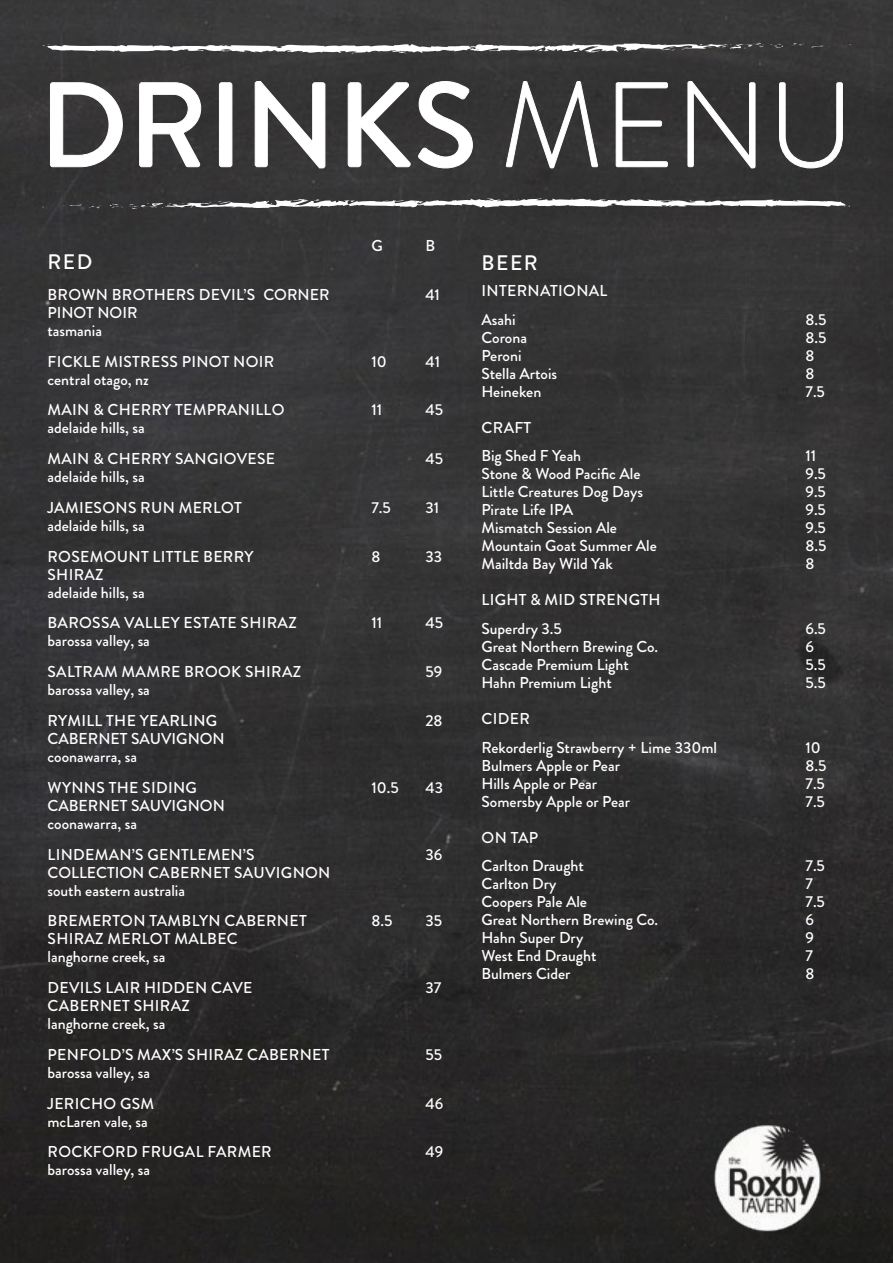
<style>
.page{position:relative;width:893px;height:1263px;background:#fff}
.page>*{position:absolute;margin:0;border:0;box-sizing:border-box;transform-origin:0 0}
.t1{font:500 120px "Brandon Grotesque";color:#fff}
.t2{font:500 21px "Brandon Grotesque";letter-spacing:.07em;color:#fff}
.t3{font:500 15.75px/18px "Brandon Grotesque";color:#fff}
.t4{font:500 15.75px/30.8px "Brandon Grotesque";letter-spacing:.02em;color:#fff}
.s1{font-weight:300}
</style>
<div class="page">
<img style="left:0;top:0;width:893px;height:1263px">
<svg style="left:63px;top:204px;width:39px;height:5px"></svg>
<svg style="left:109px;top:198px;width:742px;height:11px"></svg>
<svg style="left:791px;top:43px;width:39px;height:5px"></svg>
<svg style="left:42px;top:43px;width:742px;height:11px"></svg>
<svg style="left:50px;top:82px;width:73px;height:85px;background:#454344"></svg>
<svg style="left:139px;top:82px;width:62px;height:85px;background:#454545"></svg>
<div style="left:219px;top:83px;width:13px;height:84px;border:1px solid #fff;border-radius:2px"></div>
<svg style="left:254px;top:81px;width:72px;height:88px;background:#444"></svg>
<svg style="left:347px;top:82px;width:64px;height:85px;background:#444344"></svg>
<svg style="left:417px;top:81px;width:56px;height:88px;background:#434343"></svg>
<svg style="left:505px;top:81px;width:93px;height:88px;background:#444"></svg>
<svg style="left:615px;top:82px;width:53px;height:85px;background:#464646"></svg>
<svg style="left:687px;top:81px;width:69px;height:88px;background:#444"></svg>
<svg style="left:779px;top:82px;width:64px;height:87px;background:#403f40"></svg>
<img style="left:701px;top:1124px;width:135px;height:109px">
<h1 class="t1" style="left:39px;top:43px;width:817px">DRINKS <span class="s1">MENU</span></h1>
<p class="t3" style="left:371px;top:237px;width:13px">G</p>
<p class="t3" style="left:425px;top:237px;width:11px">B</p>
<h2 class="t2" style="left:48px;top:247px;width:46px">RED</h2>
<p class="t4" style="left:47px;top:279px;width:284px">BROWN BROTHERS DEVIL’S CORNER</p>
<p class="t3" style="left:425px;top:286px;width:16px">41</p>
<p class="t3" style="left:47px;top:304px;width:92px">PINOT NOIR tasmania</p>
<p class="t4" style="left:47px;top:346px;width:228px">FICKLE MISTRESS PINOT NOIR</p>
<p class="t3" style="left:371px;top:352px;width:17px">10</p>
<p class="t3" style="left:425px;top:352px;width:16px">41</p>
<p class="t4" style="left:47px;top:364px;width:239px">central otago, nz<br>MAIN &amp; CHERRY TEMPRANILLO</p>
<p class="t3" style="left:371px;top:401px;width:12px">11</p>
<p class="t3" style="left:425px;top:401px;width:19px">45</p>
<p class="t4" style="left:47px;top:413px;width:229px">adelaide hills, sa<br>MAIN &amp; CHERRY SANGIOVESE</p>
<p class="t3" style="left:47px;top:462px;width:196px;line-height:30.8px">adelaide hills, sa<br>JAMIESONS RUN MERLOT</p>
<p class="t4" style="left:47px;top:510px;width:208px">adelaide hills, sa<br>ROSEMOUNT LITTLE BERRY</p>
<p class="t3" style="left:425px;top:450px;width:19px">45</p>
<p class="t3" style="left:371px;top:499px;width:21px">7.5</p>
<p class="t3" style="left:425px;top:499px;width:15px">31</p>
<p class="t3" style="left:371px;top:547px;width:11px">8</p>
<p class="t3" style="left:425px;top:547px;width:18px">33</p>
<p class="t3" style="left:47px;top:565px;width:99px">SHIRAZ adelaide hills, sa</p>
<p class="t4" style="left:48px;top:608px;width:251px">BAROSSA VALLEY ESTATE SHIRAZ</p>
<p class="t3" style="left:371px;top:614px;width:12px">11</p>
<p class="t3" style="left:425px;top:614px;width:19px">45</p>
<p class="t4" style="left:47px;top:626px;width:255px">barossa valley, sa<br>SALTRAM MAMRE BROOK SHIRAZ</p>
<p class="t3" style="left:425px;top:663px;width:18px">59</p>
<p class="t3" style="left:47px;top:675px;width:171px;line-height:30.8px">barossa valley, sa<br>RYMILL THE YEARLING</p>
<p class="t3" style="left:425px;top:712px;width:19px">28</p>
<p class="t3" style="left:47px;top:730px;width:179px">CABERNET SAUVIGNON coonawarra, sa</p>
<p class="t4" style="left:48px;top:772px;width:151px">WYNNS THE SIDING</p>
<p class="t3" style="left:371px;top:778px;width:29px">10.5</p>
<p class="t3" style="left:425px;top:778px;width:19px">43</p>
<p class="t3" style="left:47px;top:796px;width:179px">CABERNET SAUVIGNON coonawarra, sa</p>
<p class="t4" style="left:48px;top:839px;width:209px">LINDEMAN’S GENTLEMEN’S</p>
<p class="t3" style="left:425px;top:845px;width:18px">36</p>
<p class="t3" style="left:47px;top:863px;width:285px">COLLECTION CABERNET SAUVIGNON south eastern australia</p>
<p class="t4" style="left:48px;top:906px;width:261px">BREMERTON TAMBLYN CABERNET</p>
<p class="t3" style="left:371px;top:912px;width:22px">8.5</p>
<p class="t3" style="left:425px;top:912px;width:18px">35</p>
<p class="t3" style="left:47px;top:930px;width:192px">SHIRAZ MERLOT MALBEC langhorne creek, sa</p>
<p class="t4" style="left:48px;top:972px;width:206px">DEVILS LAIR HIDDEN CAVE</p>
<p class="t3" style="left:425px;top:979px;width:17px">37</p>
<p class="t3" style="left:47px;top:997px;width:144px">CABERNET SHIRAZ langhorne creek, sa</p>
<p class="t4" style="left:48px;top:1039px;width:283px">PENFOLD’S MAX’S SHIRAZ CABERNET</p>
<p class="t3" style="left:425px;top:1046px;width:18px">55</p>
<p class="t3" style="left:47px;top:1057px;width:108px;line-height:30.8px">barossa valley, sa<br>JERICHO GSM</p>
<p class="t3" style="left:425px;top:1094px;width:19px">46</p>
<p class="t4" style="left:47px;top:1106px;width:226px">mcLaren vale, sa<br>ROCKFORD FRUGAL FARMER</p>
<p class="t3" style="left:47px;top:1161px;width:104px">barossa valley, sa</p>
<p class="t3" style="left:425px;top:1143px;width:19px">49</p>
<h2 class="t2" style="left:482px;top:248px;width:58px">BEER</h2>
<p class="t4" style="left:481px;top:277px;width:127px;line-height:28.7px">INTERNATIONAL<br>Asahi</p>
<p class="t3" style="left:805px;top:311px;width:22px">8.5</p>
<p class="t3" style="left:481px;top:329px;width:47px">Corona</p>
<p class="t3" style="left:805px;top:329px;width:22px">8.5</p>
<p class="t3" style="left:481px;top:347px;width:42px">Peroni</p>
<p class="t3" style="left:805px;top:347px;width:11px">8</p>
<p class="t3" style="left:481px;top:365px;width:77px">Stella Artois</p>
<p class="t3" style="left:805px;top:365px;width:11px">8</p>
<p class="t3" style="left:481px;top:383px;width:61px">Heineken</p>
<p class="t3" style="left:805px;top:383px;width:21px">7.5</p>
<p class="t3" style="left:481px;top:413px;width:101px;line-height:28.7px">CRAFT<br>Big Shed F Yeah</p>
<p class="t3" style="left:805px;top:447px;width:12px">11</p>
<p class="t3" style="left:481px;top:465px;width:161px">Stone &amp; Wood Pacific Ale</p>
<p class="t3" style="left:805px;top:465px;width:22px">9.5</p>
<p class="t3" style="left:481px;top:483px;width:163px">Little Creatures Dog Days</p>
<p class="t3" style="left:805px;top:483px;width:22px">9.5</p>
<p class="t3" style="left:481px;top:501px;width:93px">Pirate Life IPA</p>
<p class="t3" style="left:805px;top:501px;width:22px">9.5</p>
<p class="t3" style="left:481px;top:519px;width:137px">Mismatch Session Ale</p>
<p class="t3" style="left:805px;top:519px;width:22px">9.5</p>
<p class="t3" style="left:481px;top:537px;width:177px">Mountain Goat Summer Ale</p>
<p class="t3" style="left:805px;top:537px;width:22px">8.5</p>
<p class="t3" style="left:481px;top:555px;width:133px">Mailtda Bay Wild Yak</p>
<p class="t3" style="left:805px;top:555px;width:11px">8</p>
<p class="t4" style="left:481px;top:586px;width:181px;line-height:28.7px">LIGHT &amp; MID STRENGTH<br>Superdry 3.5</p>
<p class="t3" style="left:805px;top:620px;width:22px">6.5</p>
<p class="t3" style="left:481px;top:638px;width:178px">Great Northern Brewing Co.</p>
<p class="t3" style="left:805px;top:638px;width:10px">6</p>
<p class="t3" style="left:481px;top:656px;width:149px">Cascade Premium Light</p>
<p class="t3" style="left:805px;top:656px;width:22px">5.5</p>
<p class="t3" style="left:481px;top:674px;width:132px">Hahn Premium Light</p>
<p class="t3" style="left:805px;top:674px;width:22px">5.5</p>
<p class="t3" style="left:481px;top:705px;width:237px;line-height:28.7px">CIDER<br>Rekorderlig Strawberry + Lime 330ml</p>
<p class="t3" style="left:805px;top:738px;width:17px">10</p>
<p class="t3" style="left:481px;top:757px;width:140px">Bulmers Apple or Pear</p>
<p class="t3" style="left:805px;top:757px;width:22px">8.5</p>
<p class="t3" style="left:481px;top:775px;width:117px">Hills Apple or Pear</p>
<p class="t3" style="left:805px;top:775px;width:21px">7.5</p>
<p class="t3" style="left:481px;top:793px;width:150px">Somersby Apple or Pear</p>
<p class="t3" style="left:805px;top:793px;width:21px">7.5</p>
<p class="t3" style="left:481px;top:823px;width:104px;line-height:28.7px">ON TAP<br>Carlton Draught</p>
<p class="t3" style="left:805px;top:857px;width:21px">7.5</p>
<p class="t3" style="left:481px;top:875px;width:76px">Carlton Dry</p>
<p class="t3" style="left:805px;top:875px;width:9px">7</p>
<p class="t3" style="left:481px;top:893px;width:107px">Coopers Pale Ale</p>
<p class="t3" style="left:805px;top:893px;width:21px">7.5</p>
<p class="t3" style="left:481px;top:911px;width:178px">Great Northern Brewing Co.</p>
<p class="t3" style="left:805px;top:911px;width:10px">6</p>
<p class="t3" style="left:481px;top:929px;width:103px">Hahn Super Dry</p>
<p class="t3" style="left:805px;top:929px;width:10px">9</p>
<p class="t3" style="left:481px;top:947px;width:117px">West End Draught</p>
<p class="t3" style="left:805px;top:947px;width:9px">7</p>
<p class="t3" style="left:481px;top:965px;width:90px">Bulmers Cider</p>
<p class="t3" style="left:805px;top:965px;width:11px">8</p>
</div>
